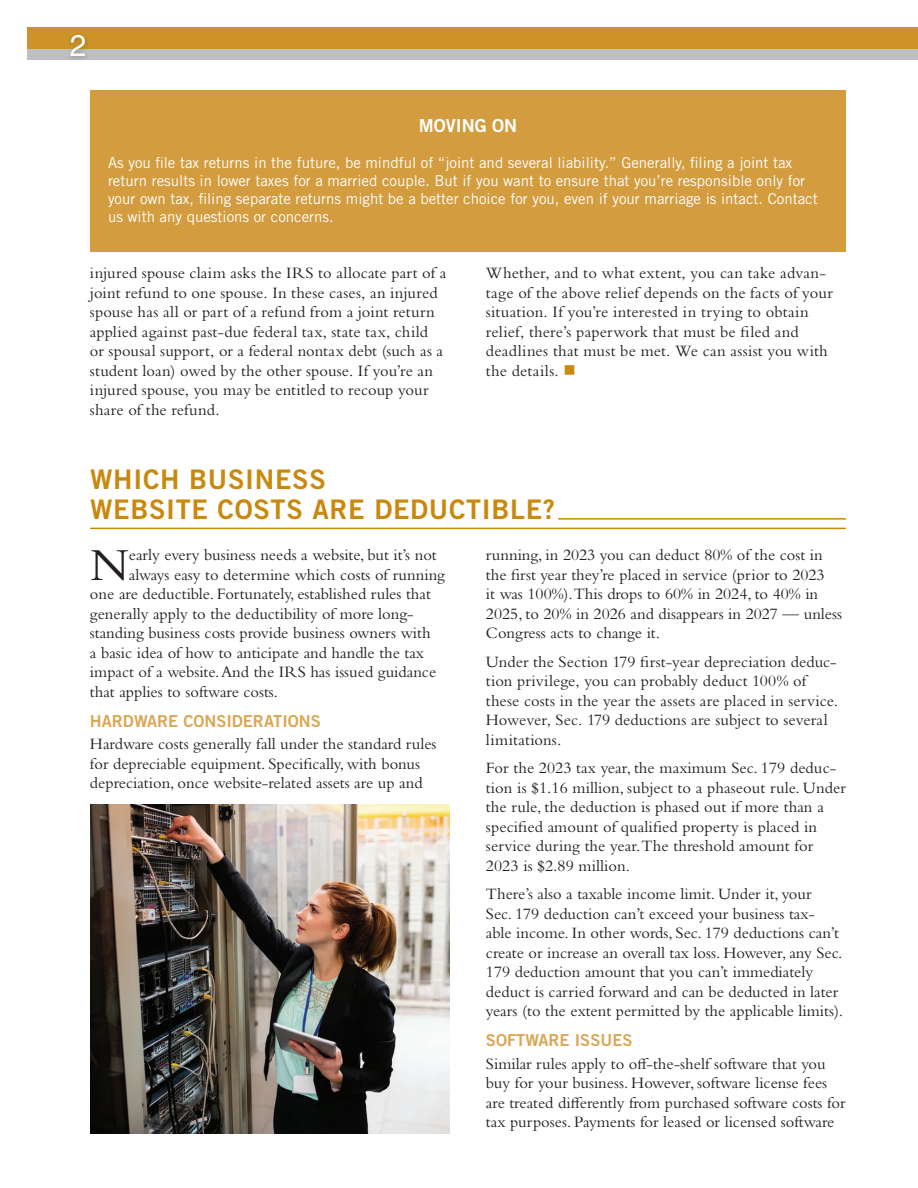
<style>
.page{position:relative;width:918px;height:1188px;background:#fff}
.page>*{position:absolute;margin:0;border:0;box-sizing:border-box;transform-origin:0 0}
.t1{font:47.85px "Bembo Std";color:#231f20}
.t2{font:30px "Helvetica LT Std";color:#fff}
.t3{font:27px/30px "Trade Gothic LT Std Bd 2";letter-spacing:.025em;color:#c8890e}
.t4{font:18px "Trade Gothic LT Std Bd 2";color:#fff}
.t5{font:16.5px/19.5px "Bembo Std";color:#231f20}
.t6{font:16.5px "Trade Gothic LT Std Bd 2";color:#d9a756}
.t7{font:15px/18px "Trade Gothic LT Std";color:#fff}
.s1{color:#c8890e}
</style>
<div class="page">
<div style="left:27px;top:44px;width:891px;height:16px;background:#bebfc2"></div>
<div style="left:27px;top:27px;width:891px;height:22px;background:#cd9328"></div>
<hr style="left:558px;top:518px;width:288px;height:2px;background:#c8890e">
<hr style="left:90px;top:528px;width:756px;height:1px;background:#c8890e">
<div style="left:67px;top:31px;width:24px;height:31px;background:#231f20;opacity:.3"></div>
<div style="left:90px;top:90px;width:756px;height:162px;background:#d39c3f"></div>
<img style="left:90px;top:805px;width:360px;height:329px">
<h2 class="t2" style="left:70px;top:28px;width:18px">2</h2>
<p class="t4" style="left:419px;top:115px;width:100px">MOVING ON</p>
<p class="t7" style="left:108px;top:154px;width:711px">As you file tax returns in the future, be mindful of “joint and several liability.” Generally, filing a joint tax return results in lower taxes for a married couple. But if you want to ensure that you’re responsible only for your own tax, filing separate returns might be a better choice for you, even if your marriage is intact. Contact us with any questions or concerns.</p>
<p class="t5" style="left:90px;top:263px;width:358px">injured spouse claim asks the IRS to allocate part of a joint refund to one spouse. In these cases, an injured spouse has all or part of a refund from a joint return applied against past-due federal tax, state tax, child<br>or spousal support, or a federal nontax debt (such as a student loan) owed by the other spouse. If you’re an injured spouse, you may be entitled to recoup your share of the refund.</p>
<p class="t5" style="left:486px;top:263px;width:349px">Whether, and to what extent, you can take advan&shy;tage of the above relief depends on the facts of your situation. If you’re interested in trying to obtain relief, there’s paperwork that must be filed and deadlines that must be met. We can assist you with the details. <span class="s1">■</span></p>
<h3 class="t3" style="left:90px;top:464px;width:467px">WHICH BUSINESS<br>WEBSITE COSTS ARE DEDUCTIBLE?</h3>
<h1 class="t1" style="left:90px;top:537px;width:40px">N</h1>
<p class="t5" style="left:129px;top:545px;width:309px">early every business needs a website, but it’s not</p>
<p class="t5" style="left:129px;top:564px;width:318px">always easy to determine which costs of running</p>
<p class="t5" style="left:90px;top:584px;width:342px">one are deductible. Fortunately, established rules that</p>
<p class="t5" style="left:90px;top:603px;width:325px">generally apply to the deductibility of more long-</p>
<p class="t5" style="left:90px;top:623px;width:342px">standing business costs provide business owners with</p>
<p class="t5" style="left:90px;top:642px;width:336px">a basic idea of how to anticipate and handle the tax</p>
<p class="t5" style="left:90px;top:662px;width:348px">impact of a website. And the IRS has issued guidance</p>
<p class="t5" style="left:90px;top:681px;width:190px">that applies to software costs.</p>
<p class="t6" style="left:90px;top:710px;width:232px">HARDWARE CONSIDERATIONS</p>
<p class="t5" style="left:90px;top:734px;width:348px">Hardware costs generally fall under the standard rules for depreciable equipment. Specifically, with bonus depreciation, once website-related assets are up and</p>
<p class="t5" style="left:486px;top:545px;width:358px">running, in 2023 you can deduct 80% of the cost in the first year they’re placed in service (prior to 2023<br>it was 100%).This drops to 60% in 2024, to 40% in 2025, to 20% in 2026 and disappears in 2027 — unless Congress acts to change it.</p>
<p class="t5" style="left:486px;top:651px;width:354px">Under the Section 179 first-year depreciation deduc&shy;tion privilege, you can probably deduct 100% of these costs in the year the assets are placed in service.<br>However, Sec. 179 deductions are subject to several limitations.</p>
<p class="t5" style="left:486px;top:758px;width:361px">For the 2023 tax year, the maximum Sec. 179 deduc&shy;tion is $1.16 million, subject to a phaseout rule. Under the rule, the deduction is phased out if more than a specified amount of qualified property is placed in service during the year. The threshold amount for 2023 is $2.89 million.</p>
<p class="t5" style="left:486px;top:884px;width:359px">There’s also a taxable income limit. Under it, your<br>Sec. 179 deduction can’t exceed your business tax&shy;able income. In other words, Sec. 179 deductions can’t create or increase an overall tax loss. However, any Sec.<br>179 deduction amount that you can’t immediately deduct is carried forward and can be deducted in later years (to the extent permitted by the applicable limits).</p>
<p class="t6" style="left:486px;top:1030px;width:148px">SOFTWARE ISSUES</p>
<p class="t5" style="left:486px;top:1053px;width:361px">Similar rules apply to off-the-shelf software that you buy for your business. However, software license fees are treated differently from purchased software costs for tax purposes. Payments for leased or licensed software</p>
</div>
